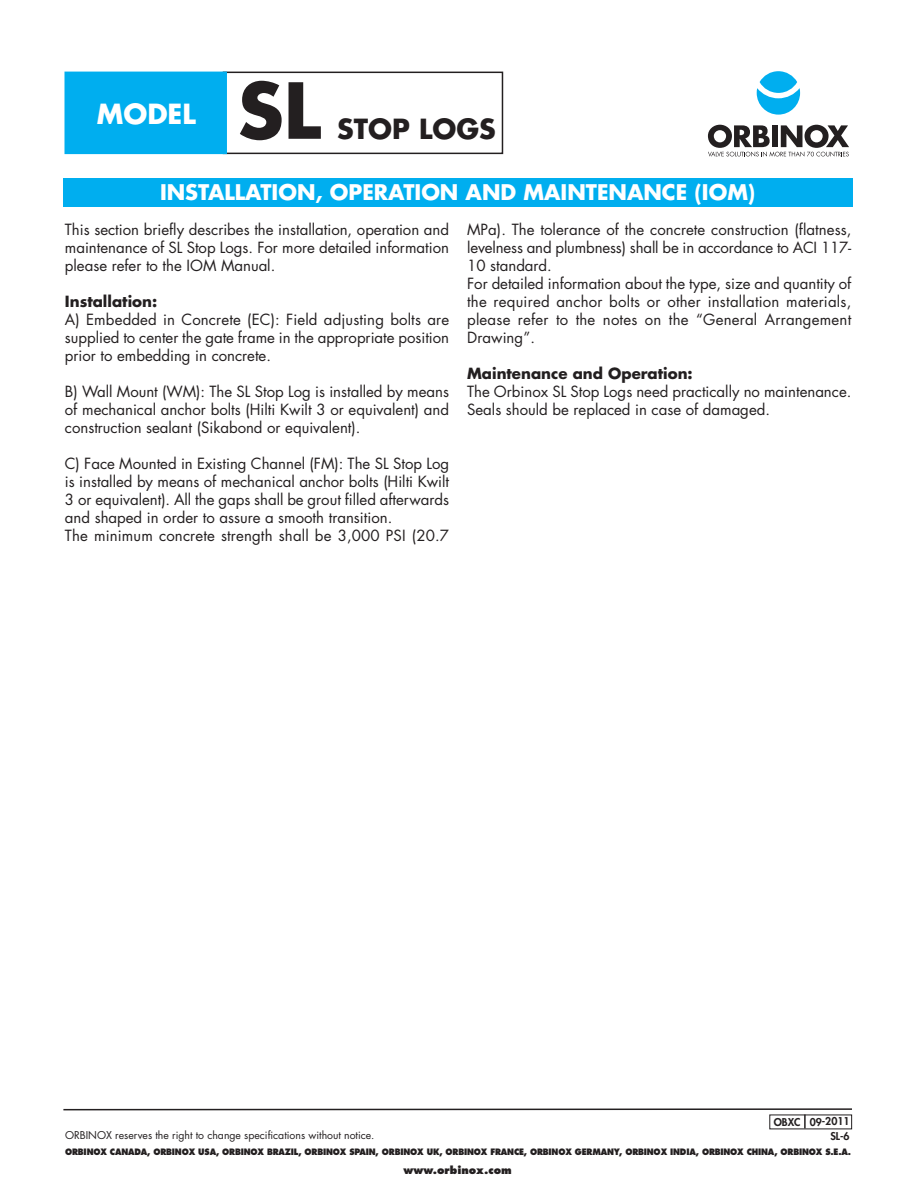
<style>
.page{position:relative;width:918px;height:1188px;background:#fff}
.page>*{position:absolute;margin:0;border:0;box-sizing:border-box;transform-origin:0 0}
.t1{font:700 75px "Futura";color:#231f20}
.t2{font:700 27px "Futura";color:#231f20}
.t3{font:700 27px "Futura";color:#fff}
.t4{font:700 21px "Futura";color:#fff}
.t5{font:15px/18px "Futura";color:#231f20;text-align:justify}
.t6{font:700 15px "Futura";color:#231f20}
.t7{font:10.5px "Futura";color:#231f20}
.t8{font:800 10.5px "Futura";color:#231f20}
.t9{font:800 10.5px/15px "Futura";letter-spacing:-.005em;color:#231f20;text-align:right}
.t10{font:800 8.55px "Futura";letter-spacing:-.02em;color:#231f20;scale:.92 1}
</style>
<div class="page">
<div style="left:760px;top:71px;width:37px;height:22px;background:#00aeef;border-radius:50%"></div>
<svg style="left:757px;top:88px;width:43px;height:27px"></svg>
<svg style="left:708px;top:125px;width:141px;height:32px"></svg>
<div style="left:63px;top:179px;width:790px;height:28px;background:#00aeef"></div>
<svg style="left:63px;top:1108px;width:790px;height:20px"></svg>
<div style="left:223px;top:72px;width:280px;height:82px;border:2px solid #231f20"></div>
<div style="left:66px;top:73px;width:159px;height:80px;background:#00aeef"></div>
<div style="left:65px;top:72px;width:162px;height:82px;border:2px solid #00aeef"></div>
<h2 class="t3" style="left:97px;top:101px;width:100px">MODEL</h2>
<h1 class="t1" style="left:238px;top:77px;width:85px">SL</h1>
<h2 class="t2" style="left:337px;top:116px;width:160px">STOP LOGS</h2>
<h3 class="t4" style="left:160px;top:183px;width:597px">INSTALLATION, OPERATION AND MAINTENANCE (IOM)</h3>
<p class="t5" style="left:65px;top:222px;width:386px">This section briefly describes the installation, operation and maintenance of SL Stop Logs. For more detailed information please refer to the IOM Manual.</p>
<p class="t6" style="left:65px;top:295px;width:94px">Installation:</p>
<p class="t5" style="left:65px;top:312px;width:386px">A) Embedded in Concrete (EC): Field adjusting bolts are supplied to center the gate frame in the appropriate position prior to embedding in concrete.</p>
<p class="t5" style="left:65px;top:384px;width:386px">B) Wall Mount (WM): The SL Stop Log is installed by means of mechanical anchor bolts (Hilti Kwilt 3 or equivalent) and construction sealant (Sikabond or equivalent).</p>
<p class="t5" style="left:65px;top:456px;width:386px;text-align:left">C) Face Mounted in Existing Channel (FM): The SL Stop Log is installed by means of mechanical anchor bolts (Hilti Kwilt 3 or equivalent). All the gaps shall be grout filled afterwards and shaped in order to assure a smooth transition.<br>The minimum concrete strength shall be 3,000 PSI (20.7</p>
<p class="t5" style="left:467px;top:222px;width:386px;text-align:left">MPa). The tolerance of the concrete construction (flatness, levelness and plumbness) shall be in accordance to ACI 117- 10 standard.<br>For detailed information about the type, size and quantity of the required anchor bolts or other installation materials, please refer to the notes on the “General Arrangement Drawing”.</p>
<p class="t6" style="left:467px;top:367px;width:227px">Maintenance and Operation:</p>
<p class="t5" style="left:467px;top:384px;width:386px">The Orbinox SL Stop Logs need practically no maintenance.<br>Seals should be replaced in case of damaged.</p>
<p class="t9" style="left:774px;top:1115px;width:77px">OBXC 09-2011<br>SL-6</p>
<p class="t7" style="left:65px;top:1130px;width:311px">ORBINOX reserves the right to change specifications without notice.</p>
<p class="t10" style="left:65px;top:1148px;width:856px">ORBINOX CANADA, ORBINOX USA, ORBINOX BRAZIL, ORBINOX SPAIN, ORBINOX UK, ORBINOX FRANCE, ORBINOX GERMANY, ORBINOX INDIA, ORBINOX CHINA, ORBINOX S.E.A.</p>
<p class="t8" style="left:403px;top:1166px;width:110px">www.orbinox.com</p>
</div>
